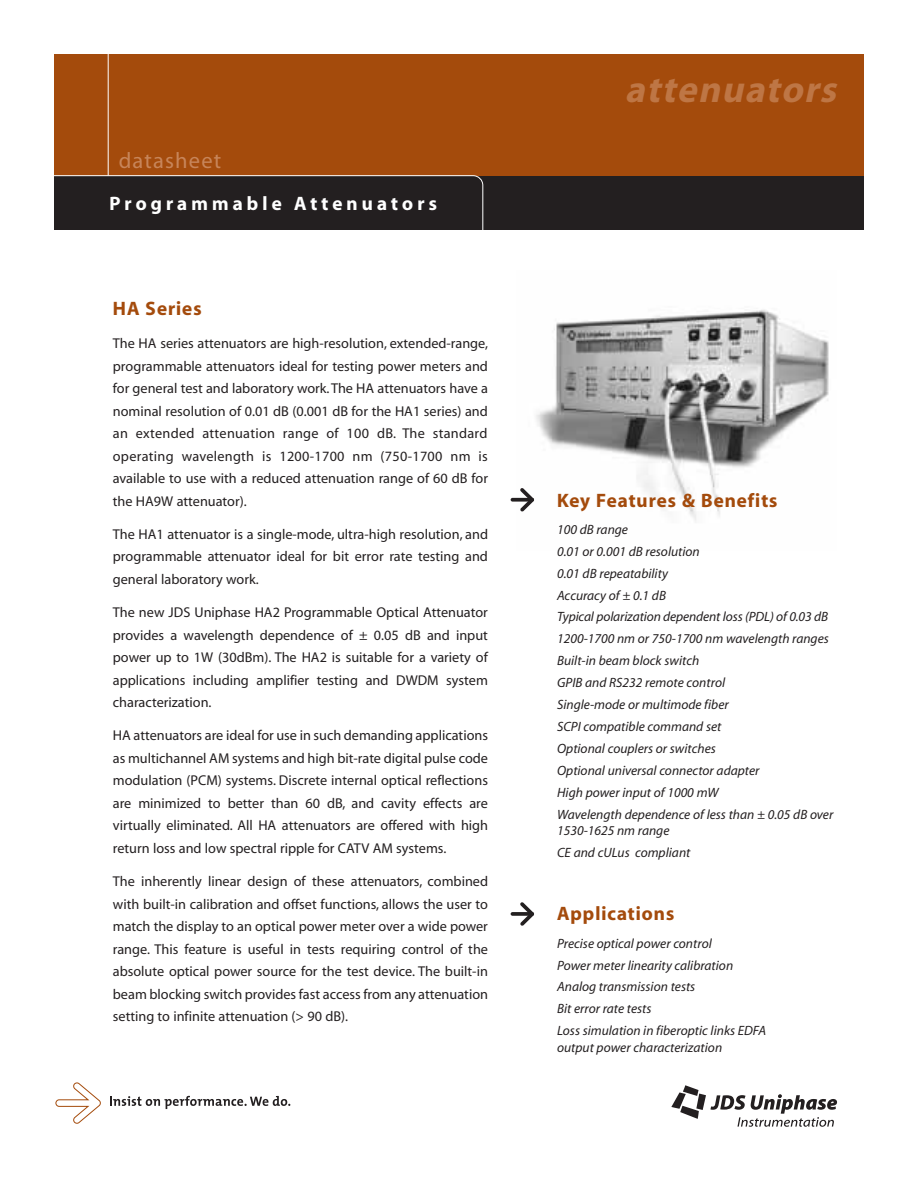
<style>
.page{position:relative;width:918px;height:1188px;background:#fff}
.page>*{position:absolute;margin:0;border:0;box-sizing:border-box;transform-origin:0 0}
.t1{font:italic 37.5px "Myriad Headline";color:#be7645}
.t2{font:22.5px "Myriad";letter-spacing:.05em;color:#c7855a}
.t3{font:19.5px "Myriad Headline";letter-spacing:.055em;color:#a44b0c}
.t4{font:19.5px "Myriad Headline";letter-spacing:.215em;color:#fff}
.t5{font:14.25px/22.5px "Myriad";color:#231f20;text-align:justify}
.t6{font:italic 13.5px/21.9px "Myriad";color:#231f20}
</style>
<div class="page">
<svg style="left:671px;top:1085px;width:166px;height:42px"></svg>
<svg style="left:55px;top:1082px;width:46px;height:42px"></svg>
<div style="left:54px;top:56px;width:810px;height:174px;background:#231f20"></div>
<div style="left:54px;top:54px;width:810px;height:122px;background:#a44b0c"></div>
<hr style="left:108px;top:53px;width:1px;height:123px;background:#fff">
<svg style="left:110px;top:1096px;width:180px;height:13px"></svg>
<div style="left:38px;top:175px;width:445px;height:67px;border:1px solid #fff;border-radius:10px"></div>
<img style="left:517px;top:309px;width:312px;height:212px">
<svg style="left:520px;top:902px;width:14px;height:24px"></svg>
<svg style="left:511px;top:912px;width:20px;height:4px"></svg>
<svg style="left:520px;top:488px;width:14px;height:24px"></svg>
<svg style="left:511px;top:498px;width:20px;height:4px"></svg>
<h2 class="t2" style="left:119px;top:152px;width:104px">datasheet</h2>
<h3 class="t4" style="left:110px;top:196px;width:329px">Programmable Attenuators</h3>
<h3 class="t3" style="left:113px;top:301px;width:90px">HA Series</h3>
<p class="t5" style="left:113px;top:333px;width:377px">The HA series attenuators are high-resolution, extended-range, programmable attenuators ideal for testing power meters and for general test and laboratory work. The HA attenuators have a nominal resolution of 0.01 dB (0.001 dB for the HA1 series) and an extended attenuation range of 100 dB. The standard operating wavelength is 1200-1700 nm (750-1700 nm is available to use with a reduced attenuation range of 60 dB for the HA9W attenuator).</p>
<p class="t5" style="left:113px;top:524px;width:377px">The HA1 attenuator is a single-mode, ultra-high resolution, and programmable attenuator ideal for bit error rate testing and general laboratory work.</p>
<p class="t5" style="left:113px;top:602px;width:377px">The new JDS Uniphase HA2 Programmable Optical Attenuator provides a wavelength dependence of ± 0.05 dB and input power up to 1W (30dBm). The HA2 is suitable for a variety of applications including amplifier testing and DWDM system characterization.</p>
<p class="t5" style="left:113px;top:726px;width:377px">HA attenuators are ideal for use in such demanding applications as multichannel AM systems and high bit-rate digital pulse code modulation (PCM) systems. Discrete internal optical reflections are minimized to better than 60 dB, and cavity effects are virtually eliminated. All HA attenuators are offered with high return loss and low spectral ripple for CATV AM systems.</p>
<p class="t5" style="left:113px;top:871px;width:377px">The inherently linear design of these attenuators, combined with built-in calibration and offset functions, allows the user to match the display to an optical power meter over a wide power range. This feature is useful in tests requiring control of the absolute optical power source for the test device. The built-in beam blocking switch provides fast access from any attenuation setting to infinite attenuation (&gt; 90 dB).</p>
<h1 class="t1" style="left:625px;top:76px;width:219px">attenuators</h1>
<h3 class="t3" style="left:557px;top:493px;width:222px">Key Features &amp; Benefits</h3>
<p class="t6" style="left:557px;top:519px;width:278px">100 dB range<br>0.01 or 0.001 dB resolution<br>0.01 dB repeatability<br>Accuracy of ± 0.1 dB<br>Typical polarization dependent loss (PDL) of 0.03 dB<br>1200-1700 nm or 750-1700 nm wavelength ranges<br>Built-in beam block switch<br>GPIB and RS232 remote control<br>Single-mode or multimode fiber<br>SCPI compatible command set<br>Optional couplers or switches<br>Optional universal connector adapter<br>High power input of 1000 mW<br>Wavelength dependence of less than ± 0.05 dB over</p>
<p class="t6" style="left:557px;top:821px;width:135px">1530-1625 nm range<br>CE and cULus compliant</p>
<h3 class="t3" style="left:557px;top:906px;width:119px">Applications</h3>
<p class="t6" style="left:557px;top:933px;width:210px">Precise optical power control<br>Power meter linearity calibration<br>Analog transmission tests<br>Bit error rate tests<br>Loss simulation in fiberoptic links EDFA</p>
<p class="t6" style="left:557px;top:1037px;width:167px">output power characterization</p>
</div>
